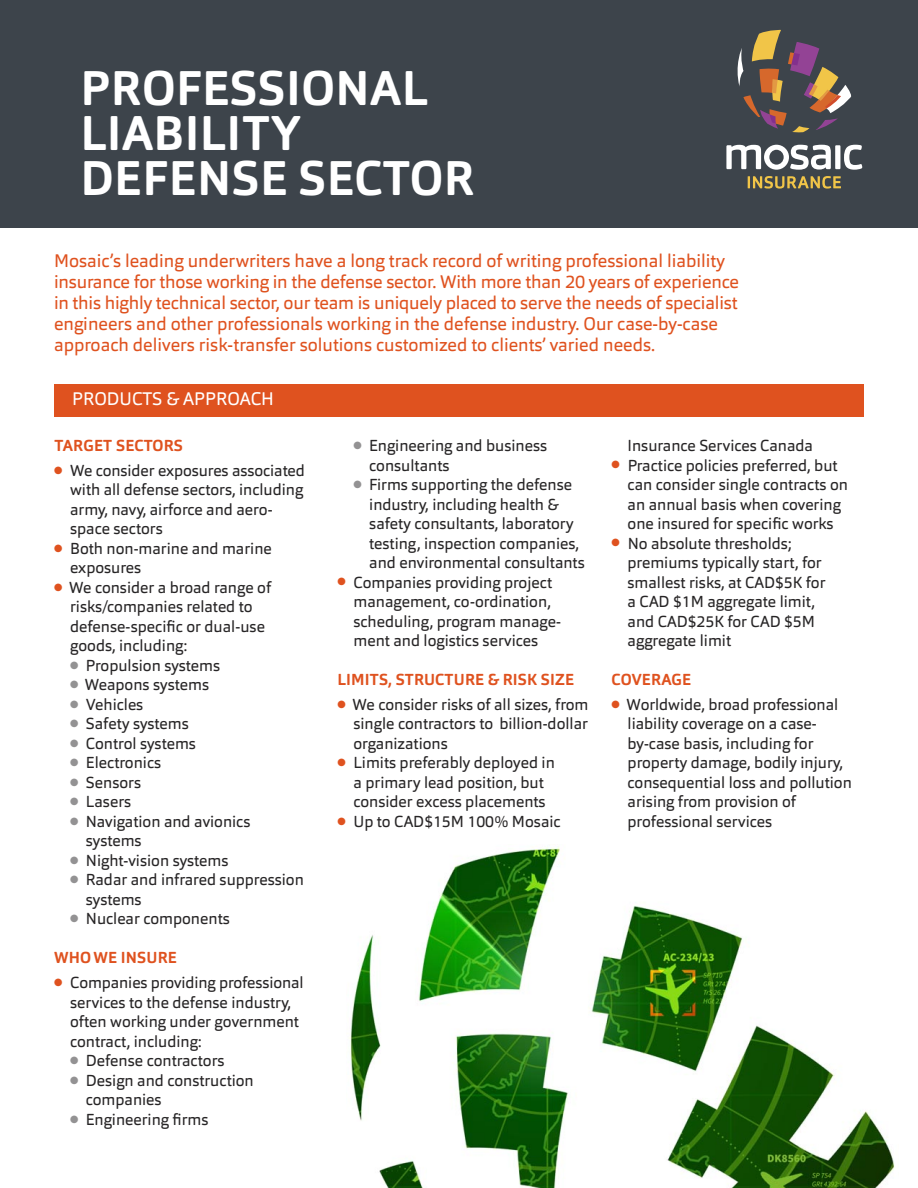
<style>
.page{position:relative;width:918px;height:1188px;background:#fff}
.page>*{position:absolute;margin:0;border:0;box-sizing:border-box;transform-origin:0 0}
.t1{font:700 48px "Orgon";letter-spacing:.01em;color:#fff}
.t2{font:18px/20.9px "Orgon";color:#df521f}
.t3{font:18px "Orgon";letter-spacing:-.01em;color:#fff}
.t4{font:15.75px/19.5px "Orgon";color:#272526}
.t5{font:700 15.75px "Orgon";letter-spacing:.01em;color:#df521f}
.s1{color:#df521f}
.s2{color:#939293}
</style>
<div class="page">
<div style="left:0;top:0;width:918px;height:228px;background:#3d444b"></div>
<svg style="left:748px;top:176px;width:93px;height:13px"></svg>
<svg style="left:726px;top:145px;width:136px;height:25px"></svg>
<svg style="left:737px;top:30px;width:114px;height:103px"></svg>
<div style="left:54px;top:384px;width:810px;height:32px;background:#df521f"></div>
<img style="left:350px;top:846px;width:545px;height:342px">
<p class="t1" style="left:80px;top:60px;width:350px">PROFESSIONAL</p>
<p class="t1" style="left:80px;top:105px;width:222px">LIABILITY</p>
<p class="t1" style="left:80px;top:150px;width:396px">DEFENSE SECTOR</p>
<p class="t2" style="left:54px;top:252px;width:687px">Mosaic’s leading underwriters have a long track record of writing professional liability insurance for those working in the defense sector. With more than 20 years of experience in this highly technical sector, our team is uniquely placed to serve the needs of specialist engineers and other professionals working in the defense industry. Our case-by-case approach delivers risk-transfer solutions customized to clients’ varied needs.</p>
<p class="t3" style="left:72px;top:391px;width:204px">PRODUCTS &amp; APPROACH</p>
<p class="t5" style="left:54px;top:436px;width:130px">TARGET SECTORS</p>
<p class="t4" style="left:70px;top:462px;width:236px;text-indent:-16px"><span class="s1">●</span> We consider exposures associated with all defense sectors, including army, navy, airforce and aero&shy;space sectors</p>
<p class="t4" style="left:70px;top:540px;width:203px;text-indent:-16px"><span class="s1">●</span> Both non-marine and marine exposures</p>
<p class="t4" style="left:70px;top:579px;width:203px;text-indent:-16px"><span class="s1">●</span> We consider a broad range of risks/companies related to defense-specific or dual-use goods, including:</p>
<p class="t4" style="left:70px;top:657px;width:152px"><span class="s2">●</span> Propulsion systems</p>
<p class="t4" style="left:70px;top:677px;width:140px"><span class="s2">●</span> Weapons systems</p>
<p class="t4" style="left:70px;top:696px;width:75px"><span class="s2">●</span> Vehicles</p>
<p class="t4" style="left:70px;top:716px;width:120px"><span class="s2">●</span> Safety systems</p>
<p class="t4" style="left:70px;top:735px;width:127px"><span class="s2">●</span> Control systems</p>
<p class="t4" style="left:70px;top:755px;width:92px"><span class="s2">●</span> Electronics</p>
<p class="t4" style="left:70px;top:774px;width:72px"><span class="s2">●</span> Sensors</p>
<p class="t4" style="left:70px;top:794px;width:63px"><span class="s2">●</span> Lasers</p>
<p class="t4" style="left:86px;top:813px;width:166px;text-indent:-16px"><span class="s2">●</span> Navigation and avionics systems</p>
<p class="t4" style="left:70px;top:852px;width:160px"><span class="s2">●</span> Night-vision systems</p>
<p class="t4" style="left:86px;top:872px;width:220px;text-indent:-16px"><span class="s2">●</span> Radar and infrared suppression systems</p>
<p class="t4" style="left:70px;top:911px;width:161px"><span class="s2">●</span> Nuclear components</p>
<p class="t5" style="left:54px;top:949px;width:124px">WHO WE INSURE</p>
<p class="t4" style="left:70px;top:975px;width:235px;text-indent:-16px"><span class="s1">●</span> Companies providing professional services to the defense industry, often working under government contract, including:</p>
<p class="t4" style="left:70px;top:1053px;width:156px"><span class="s2">●</span> Defense contractors</p>
<p class="t4" style="left:86px;top:1072px;width:169px;text-indent:-16px"><span class="s2">●</span> Design and construction companies</p>
<p class="t4" style="left:70px;top:1111px;width:140px"><span class="s2">●</span> Engineering firms</p>
<p class="t4" style="left:369px;top:437px;width:179px;text-indent:-16px"><span class="s2">●</span> Engineering and business consultants</p>
<p class="t4" style="left:369px;top:476px;width:217px;text-indent:-16px"><span class="s2">●</span> Firms supporting the defense industry, including health &amp; safety consultants, laboratory testing, inspection companies, and environmental consultants</p>
<p class="t4" style="left:353px;top:574px;width:209px;text-indent:-16px"><span class="s1">●</span> Companies providing project management, co-ordination, scheduling, program manage&shy;ment and logistics services</p>
<p class="t5" style="left:337px;top:670px;width:238px">LIMITS, STRUCTURE &amp; RISK SIZE</p>
<p class="t4" style="left:353px;top:696px;width:237px;text-align:justify;text-indent:-16px"><span class="s1">●</span> We consider risks of all sizes, from single contractors to billion-dollar organizations</p>
<p class="t4" style="left:337px;top:755px;width:219px;text-align:center"><span class="s1">●</span> Limits preferably deployed in a primary lead position, but consider excess placements</p>
<p class="t4" style="left:337px;top:813px;width:225px"><span class="s1">●</span> Up to CAD$15M 100% Mosaic</p>
<p class="t4" style="left:628px;top:437px;width:187px">Insurance Services Canada</p>
<p class="t4" style="left:628px;top:457px;width:222px;text-indent:-16px"><span class="s1">●</span> Practice policies preferred, but can consider single contracts on an annual basis when covering one insured for specific works</p>
<p class="t4" style="left:628px;top:535px;width:199px;text-indent:-16px"><span class="s1">●</span> No absolute thresholds; premiums typically start, for smallest risks, at CAD$5K for a CAD $1M aggregate limit, and CAD$25K for CAD $5M aggregate limit</p>
<p class="t5" style="left:612px;top:670px;width:81px">COVERAGE</p>
<p class="t4" style="left:628px;top:696px;width:226px;text-indent:-16px"><span class="s1">●</span> Worldwide, broad professional liability coverage on a case&shy;by-case basis, including for property damage, bodily injury, consequential loss and pollution arising from provision of professional services</p>
</div>
